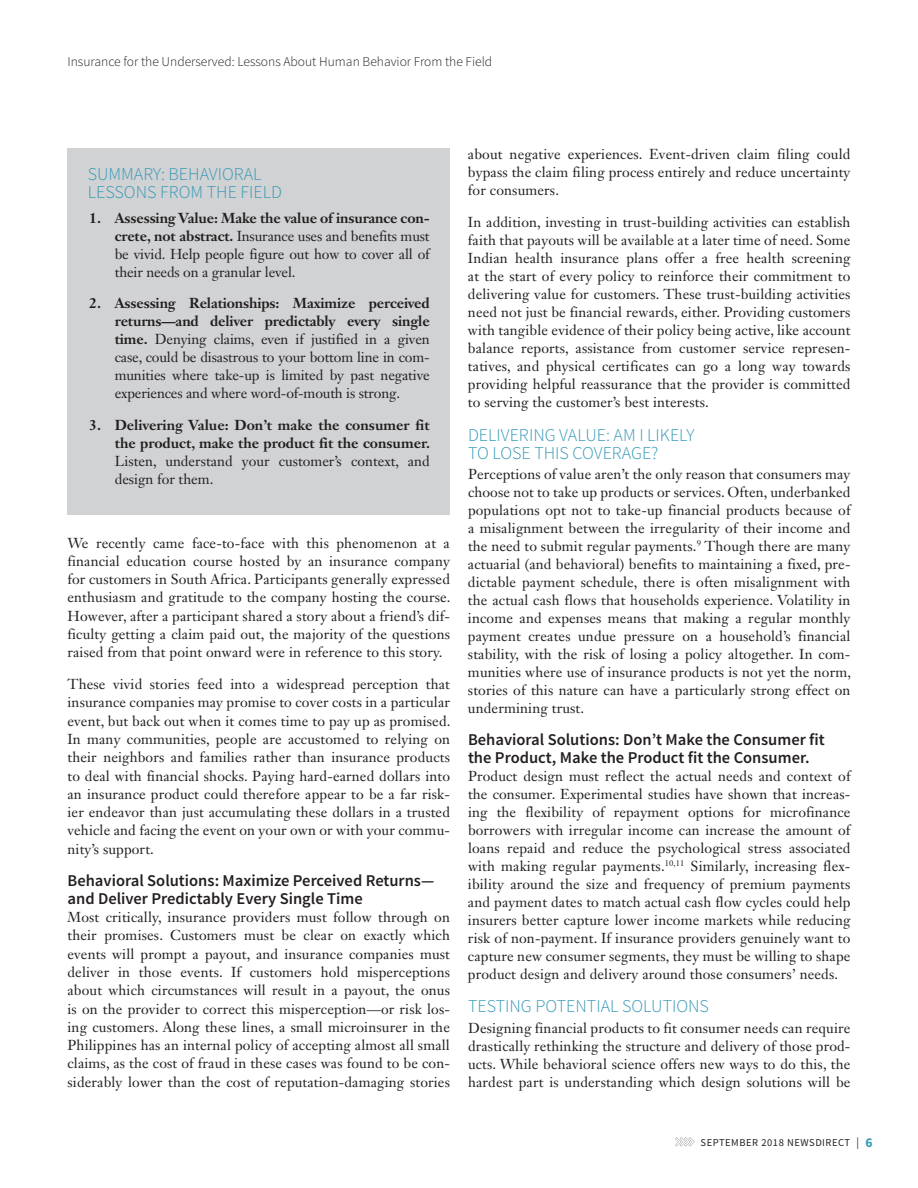
<style>
.page{position:relative;width:918px;height:1188px;background:#fff}
.page>*{position:absolute;margin:0;border:0;box-sizing:border-box;transform-origin:0 0}
.t1{font:300 18px/18px "Source Sans Pro";color:#3698b6}
.t2{font:600 16.5px/18.3px "Source Sans Pro";color:#231f20}
.t3{font:14.25px/18px "Janson Text LT Std";letter-spacing:.01em;color:#231f20;text-align:justify}
.t4{font:700 14.25px/18px "Janson Text LT Std";color:#231f20;text-align:right}
.t5{font:300 13.5px "Source Sans Pro";color:#231f20}
.t6{font:10.5px "Source Sans Pro";letter-spacing:.05em;color:#231f20}
.s1{font-weight:700}
.s2{font-size:11.7px}
.s3{font-weight:700;font-size:13.5px;color:#3698b6}
</style>
<div class="page">
<svg style="left:675px;top:1137px;width:20px;height:9px"></svg>
<div style="left:68px;top:148px;width:382px;height:367px;background:#d1d2d4"></div>
<p class="t5" style="left:68px;top:54px;width:426px">Insurance for the Underserved: Lessons About Human Behavior From the Field</p>
<p class="t1" style="left:88px;top:165px;width:196px">SUMMARY: BEHAVIORAL<br>LESSONS FROM THE FIELD</p>
<p class="t3" style="left:115px;top:209px;width:317px;text-indent:-25px"><span class="s1">1. Assessing Value: Make the value of insurance con&shy;crete, not abstract.</span> Insurance uses and benefits must be vivid. Help people figure out how to cover all of their needs on a granular level.</p>
<p class="t3" style="left:115px;top:294px;width:317px;text-indent:-25px"><span class="s1">2. Assessing Relationships: Maximize perceived returns—and deliver predictably every single time.</span> Denying claims, even if justified in a given case, could be disastrous to your bottom line in com&shy;munities where take-up is limited by past negative experiences and where word-of-mouth is strong.</p>
<p class="t4" style="left:89px;top:416px;width:343px">3. Delivering Value: Don’t make the consumer fit the product, make the product fit the consumer.</p>
<p class="t3" style="left:115px;top:452px;width:317px">Listen, understand your customer’s context, and design for them.</p>
<p class="t3" style="left:68px;top:533px;width:385px">We recently came face-to-face with this phenomenon at a financial education course hosted by an insurance company for customers in South Africa. Participants generally expressed enthusiasm and gratitude to the company hosting the course.<br>However, after a participant shared a story about a friend’s dif&shy;ficulty getting a claim paid out, the majority of the questions raised from that point onward were in reference to this story.</p>
<p class="t3" style="left:68px;top:675px;width:385px">These vivid stories feed into a widespread perception that insurance companies may promise to cover costs in a particular event, but back out when it comes time to pay up as promised.<br>In many communities, people are accustomed to relying on their neighbors and families rather than insurance products to deal with financial shocks. Paying hard-earned dollars into an insurance product could therefore appear to be a far risk&shy;ier endeavor than just accumulating these dollars in a trusted vehicle and facing the event on your own or with your commu&shy;nity’s support.</p>
<p class="t2" style="left:68px;top:871px;width:368px">Behavioral Solutions: Maximize Perceived Returns— and Deliver Predictably Every Single Time</p>
<p class="t3" style="left:68px;top:908px;width:384px">Most critically, insurance providers must follow through on their promises. Customers must be clear on exactly which events will prompt a payout, and insurance companies must deliver in those events. If customers hold misperceptions about which circumstances will result in a payout, the onus is on the provider to correct this misperception—or risk los&shy;ing customers. Along these lines, a small microinsurer in the Philippines has an internal policy of accepting almost all small claims, as the cost of fraud in these cases was found to be con&shy;siderably lower than the cost of reputation-damaging stories</p>
<p class="t3" style="left:468px;top:145px;width:384px">about negative experiences. Event-driven claim filing could bypass the claim filing process entirely and reduce uncertainty for consumers.</p>
<p class="t3" style="left:468px;top:213px;width:384px">In addition, investing in trust-building activities can establish faith that payouts will be available at a later time of need. Some Indian health insurance plans offer a free health screening at the start of every policy to reinforce their commitment to delivering value for customers. These trust-building activities need not just be financial rewards, either. Providing customers with tangible evidence of their policy being active, like account balance reports, assistance from customer service represen&shy;tatives, and physical certificates can go a long way towards providing helpful reassurance that the provider is committed to serving the customer’s best interests.</p>
<p class="t1" style="left:468px;top:426px;width:228px">DELIVERING VALUE: AM I LIKELY<br>TO LOSE THIS COVERAGE?</p>
<p class="t3" style="left:468px;top:465px;width:385px">Perceptions of value aren’t the only reason that consumers may choose not to take up products or services. Often, underbanked populations opt not to take-up financial products because of a misalignment between the irregularity of their income and the need to submit regular payments.<sup>9</sup> Though there are many actuarial (and behavioral) benefits to maintaining a fixed, pre&shy;dictable payment schedule, there is often misalignment with the actual cash flows that households experience. Volatility in income and expenses means that making a regular monthly payment creates undue pressure on a household’s financial stability, with the risk of losing a policy altogether. In com&shy;munities where use of insurance products is not yet the norm, stories of this nature can have a particularly strong effect on undermining trust.</p>
<p class="t2" style="left:468px;top:731px;width:358px">Behavioral Solutions: Don’t Make the Consumer fit the Product, Make the Product fit the Consumer.</p>
<p class="t3" style="left:468px;top:767px;width:384px">Product design must reflect the actual needs and context of the consumer. Experimental studies have shown that increas&shy;ing the flexibility of repayment options for microfinance borrowers with irregular income can increase the amount of loans repaid and reduce the psychological stress associated with making regular payments.<sup>10,11</sup> Similarly, increasing flex&shy;ibility around the size and frequency of premium payments and payment dates to match actual cash flow cycles could help insurers better capture lower income markets while reducing risk of non-payment. If insurance providers genuinely want to capture new consumer segments, they must be willing to shape product design and delivery around those consumers’ needs.</p>
<p class="t1" style="left:468px;top:998px;width:243px">TESTING POTENTIAL SOLUTIONS</p>
<p class="t3" style="left:468px;top:1019px;width:384px">Designing financial products to fit consumer needs can require drastically rethinking the structure and delivery of those prod&shy;ucts. While behavioral science offers new ways to do this, the hardest part is understanding which design solutions will be</p>
<p class="t6" style="left:701px;top:1136px;width:173px">SEPTEMBER 2018 NEWSDIRECT <span class="s2">|</span> <span class="s3">6</span></p>
</div>
